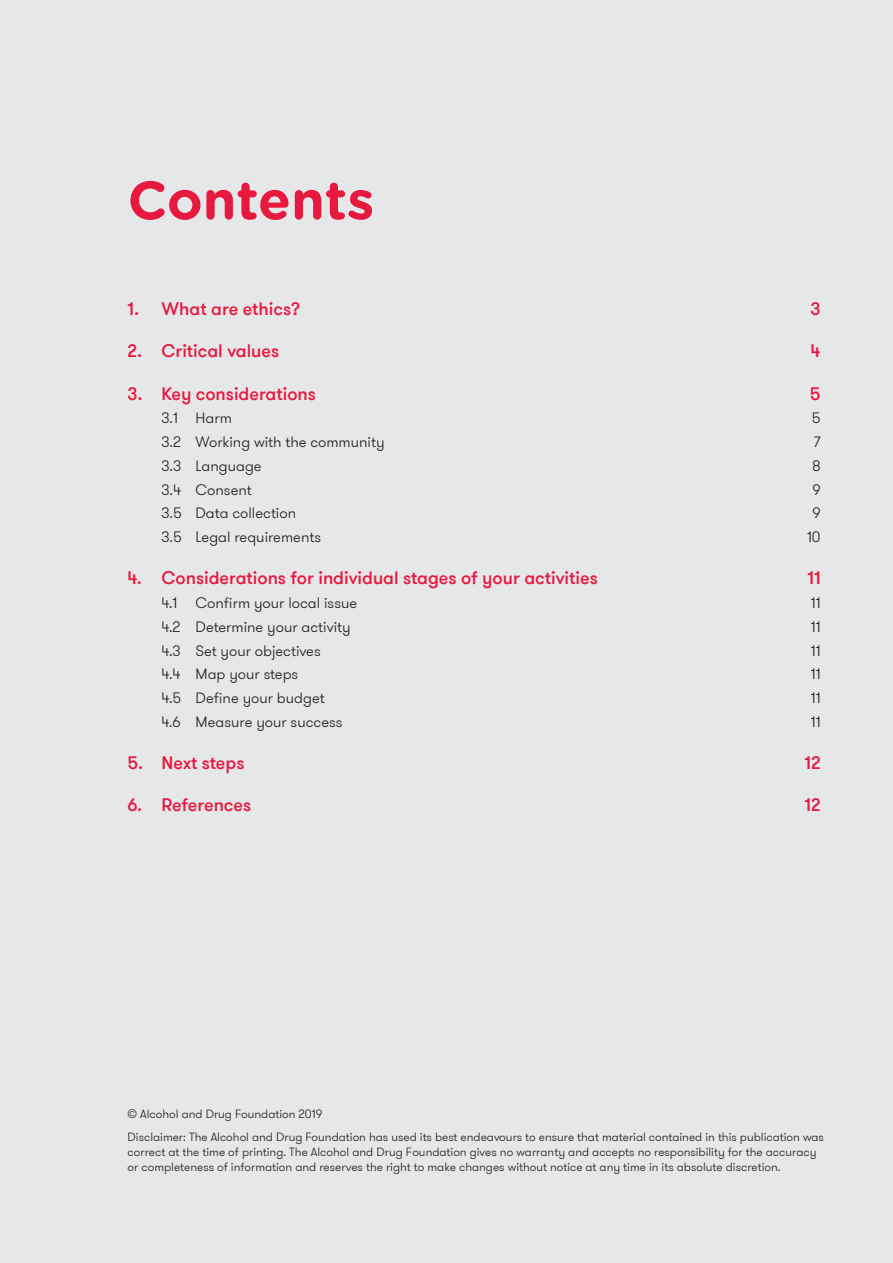
<style>
.page{position:relative;width:893px;height:1263px;background:#e6e7e9}
.page>*{position:absolute;margin:0;border:0;box-sizing:border-box;transform-origin:0 0}
.t1{font:700 54px "Gotham Rounded";color:#e8193f}
.t2{font:500 18px "GT Walsheim Pro";color:#e8193f}
.t3{font:300 15px "GT Walsheim Pro";color:#231f20}
.Body_copy{font:300 12px/23.5px "GT Walsheim Pro";color:#231f20}
</style>
<div class="page">
<p class="t1" style="left:128px;top:161px;width:248px">Contents</p>
<p class="t2" style="left:128px;top:297px;width:174px">1. What are ethics?</p>
<p class="t2" style="left:810px;top:297px;width:12px">3</p>
<p class="t2" style="left:128px;top:340px;width:153px">2. Critical values</p>
<p class="t2" style="left:810px;top:340px;width:12px">4</p>
<p class="t2" style="left:128px;top:382px;width:190px">3. Key considerations</p>
<p class="t2" style="left:810px;top:382px;width:12px">5</p>
<p class="t3" style="left:162px;top:409px;width:72px">3.1 Harm</p>
<p class="t3" style="left:812px;top:409px;width:10px">5</p>
<p class="t3" style="left:162px;top:432px;width:224px">3.2 Working with the community</p>
<p class="t3" style="left:814px;top:432px;width:8px">7</p>
<p class="t3" style="left:162px;top:456px;width:102px">3.3 Language</p>
<p class="t3" style="left:812px;top:456px;width:10px">8</p>
<p class="t3" style="left:162px;top:480px;width:92px">3.4 Consent</p>
<p class="t3" style="left:812px;top:480px;width:10px">9</p>
<p class="t3" style="left:162px;top:504px;width:136px">3.5 Data collection</p>
<p class="t3" style="left:812px;top:504px;width:10px">9</p>
<p class="t3" style="left:162px;top:527px;width:161px">3.5 Legal requirements</p>
<p class="t3" style="left:807px;top:527px;width:15px">10</p>
<p class="t2" style="left:128px;top:567px;width:472px">4. Considerations for individual stages of your activities</p>
<p class="t2" style="left:807px;top:567px;width:15px">11</p>
<p class="t3" style="left:162px;top:593px;width:197px">4.1 Confirm your local issue</p>
<p class="t3" style="left:811px;top:593px;width:11px">11</p>
<p class="t3" style="left:162px;top:617px;width:191px">4.2 Determine your activity</p>
<p class="t3" style="left:811px;top:617px;width:11px">11</p>
<p class="t3" style="left:162px;top:641px;width:161px">4.3 Set your objectives</p>
<p class="t3" style="left:811px;top:641px;width:11px">11</p>
<p class="t3" style="left:162px;top:665px;width:138px">4.4 Map your steps</p>
<p class="t3" style="left:811px;top:665px;width:11px">11</p>
<p class="t3" style="left:162px;top:688px;width:165px">4.5 Define your budget</p>
<p class="t3" style="left:811px;top:688px;width:11px">11</p>
<p class="t3" style="left:162px;top:712px;width:183px">4.6 Measure your success</p>
<p class="t3" style="left:811px;top:712px;width:11px">11</p>
<p class="t2" style="left:128px;top:752px;width:119px">5. Next steps</p>
<p class="t2" style="left:804px;top:752px;width:18px">12</p>
<p class="t2" style="left:128px;top:794px;width:125px">6. References</p>
<p class="t2" style="left:804px;top:794px;width:18px">12</p>
<p class="Body_copy" style="left:128px;top:1102px;width:698px">© Alcohol and Drug Foundation 2019<br>Disclaimer: The Alcohol and Drug Foundation has used its best endeavours to ensure that material contained in this publication was</p>
<p class="Body_copy" style="left:128px;top:1145px;width:691px;line-height:14.7px">correct at the time of printing. The Alcohol and Drug Foundation gives no warranty and accepts no responsibility for the accuracy or completeness of information and reserves the right to make changes without notice at any time in its absolute discretion.</p>
</div>
